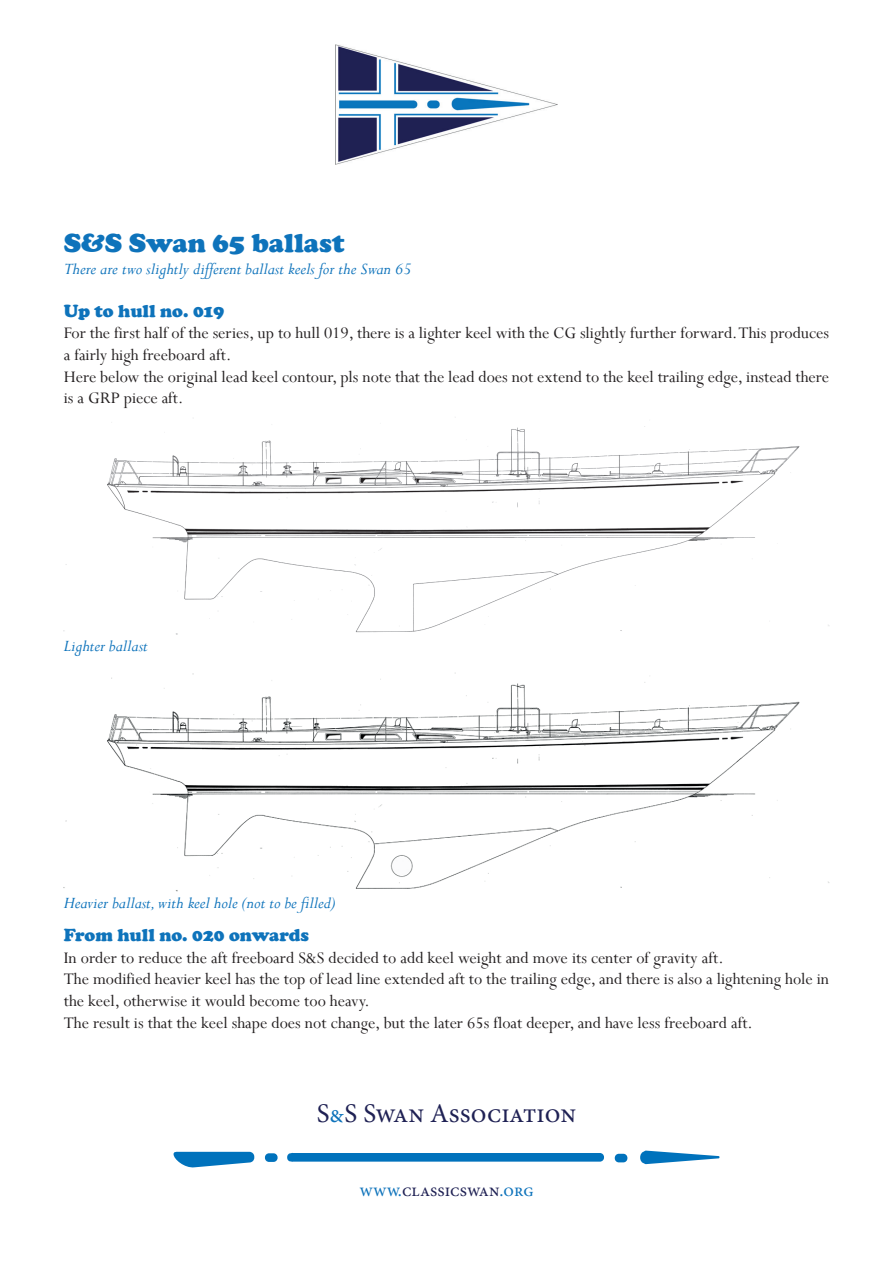
<style>
.page{position:relative;width:893px;height:1263px;background:#fff}
.page>*{position:absolute;margin:0;border:0;box-sizing:border-box;transform-origin:0 0}
.t1{font:27px "Minion Pro";color:#1f2154}
.t2{font:900 27px "Cooper";color:#0e73bb}
.t3{font:18px/21.6px "Perpetua";color:#231f20}
.t4{font:italic 18px "Perpetua";color:#0e73bb}
.t5{font:900 18px "Cooper";color:#0e73bb}
.t6{font:18px "Minion Pro";color:#1f2154}
.s1{font-size:24px;color:#0e73bb}
.s2{color:#0e73bb}
</style>
<div class="page">
<img style="left:336px;top:45px;width:221px;height:119px">
<svg style="left:174px;top:1151px;width:80px;height:17px"></svg>
<svg style="left:640px;top:1150px;width:79px;height:14px"></svg>
<div style="left:265px;top:1153px;width:13px;height:9px;background:#0072bc;border-radius:4px"></div>
<div style="left:615px;top:1154px;width:12px;height:8px;background:#0072bc;border-radius:4px"></div>
<svg style="left:287px;top:1152px;width:317px;height:10px"></svg>
<img style="left:64px;top:417px;width:765px;height:218px">
<img style="left:64px;top:673px;width:765px;height:219px">
<h1 class="t2" style="left:64px;top:227px;width:282px">S&amp;S Swan 65 ballast</h1>
<p class="t4" style="left:64px;top:257px;width:349px">There are two slightly different ballast keels for the Swan 65</p>
<p class="t5" style="left:64px;top:300px;width:162px">Up to hull no. 019</p>
<p class="t3" style="left:64px;top:322px;width:767px">For the first half of the series, up to hull 019, there is a lighter keel with the CG slightly further forward. This produces a fairly high freeboard aft.<br>Here below the original lead keel contour, pls note that the lead does not extend to the keel trailing edge, instead there is a GRP piece aft.</p>
<p class="t4" style="left:64px;top:635px;width:86px">Lighter ballast</p>
<p class="t4" style="left:64px;top:891px;width:273px">Heavier ballast, with keel hole (not to be filled)</p>
<p class="t5" style="left:64px;top:925px;width:247px">From hull no. 020 onwards</p>
<p class="t3" style="left:64px;top:946px;width:767px">In order to reduce the aft freeboard S&amp;S decided to add keel weight and move its center of gravity aft.<br>The modified heavier keel has the top of lead line extended aft to the trailing edge, and there is also a lightening hole in the keel, otherwise it would become too heavy.<br>The result is that the keel shape does not change, but the later 65s float deeper, and have less freeboard aft.</p>
<h1 class="t1" style="left:317px;top:1095px;width:261px">S<span class="s1">&amp;</span>S Swan Association</h1>
<p class="t6" style="left:359px;top:1178px;width:176px"><span class="s2">www.</span>classicswan<span class="s2">.org</span></p>
</div>
